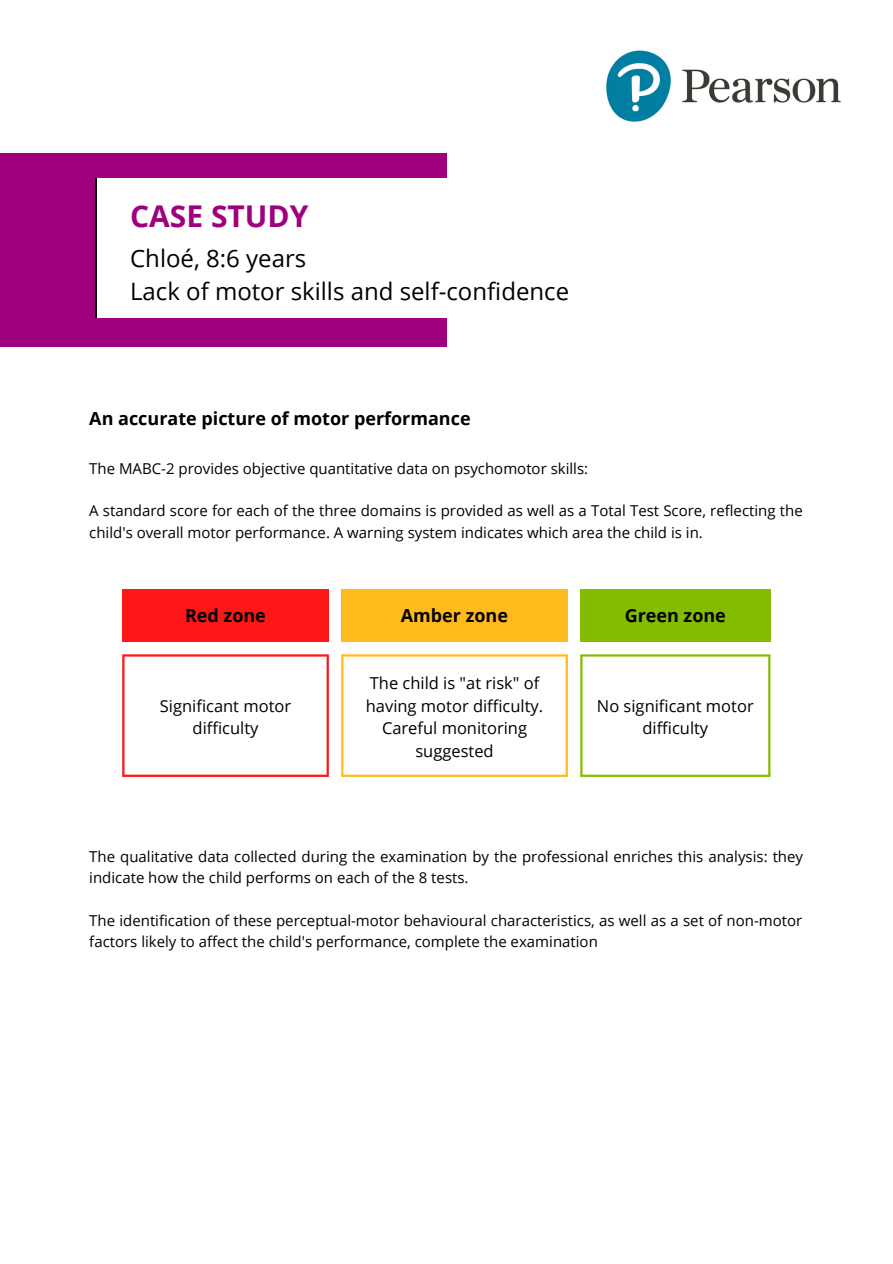
<style>
.page{position:relative;width:893px;height:1264px;background:#fff}
.page>*{position:absolute;margin:0;border:0;box-sizing:border-box;transform-origin:0 0}
.t1{font:54px "Open Sans";color:#000}
.t2{font:700 30px "Open Sans";color:#9e007e}
.t3{font:24px/32.5px "Open Sans";color:#000}
.t4{font:700 18px "Open Sans";color:#000}
.t5{font:16.5px/22.5px "Open Sans";color:#000;text-align:center}
.t6{font:15px/21.3px "Open Sans";color:#000}
</style>
<div class="page">
<img style="left:606px;top:50px;width:235px;height:72px">
<div style="left:0;top:153px;width:446px;height:194px;background:#9e007e"></div>
<div style="left:95px;top:178px;width:5px;height:140px;background:#000"></div>
<div style="left:97px;top:178px;width:500px;height:140px;background:#fff"></div>
<div style="left:122px;top:589px;width:207px;height:53px;background:#ff1616"></div>
<div style="left:341px;top:589px;width:227px;height:53px;background:#ffbb1c"></div>
<div style="left:580px;top:589px;width:190px;height:53px;background:#84bd00"></div>
<svg style="left:124px;top:656px;width:644px;height:118px"></svg>
<hr style="left:122px;top:656px;width:2px;height:118px;background:#ff1616">
<hr style="left:326px;top:656px;width:3px;height:118px;background:#ff1616">
<hr style="left:122px;top:654px;width:207px;height:2px;background:#ff1616">
<hr style="left:122px;top:774px;width:207px;height:3px;background:#ff1616">
<hr style="left:341px;top:656px;width:2px;height:118px;background:#ffbb1c">
<hr style="left:565px;top:656px;width:3px;height:118px;background:#ffbb1c">
<hr style="left:341px;top:654px;width:227px;height:2px;background:#ffbb1c">
<hr style="left:341px;top:774px;width:227px;height:3px;background:#ffbb1c">
<hr style="left:580px;top:656px;width:2px;height:118px;background:#84bd00">
<hr style="left:768px;top:656px;width:2px;height:118px;background:#84bd00">
<hr style="left:580px;top:654px;width:190px;height:2px;background:#84bd00">
<hr style="left:580px;top:774px;width:190px;height:3px;background:#84bd00">
<h2 class="t2" style="left:130px;top:195px;width:180px">CASE STUDY</h2>
<h3 class="t3" style="left:130px;top:241px;width:440px">Chloé, 8:6 years<br>Lack of motor skills and self-confidence</h3>
<h1 class="t1" style="left:132px;top:220px;width:143px">Título</h1>
<p class="t4" style="left:89px;top:406px;width:383px">An accurate picture of motor performance</p>
<p class="t6" style="left:89px;top:457px;width:500px">The MABC-2 provides objective quantitative data on psychomotor skills:</p>
<p class="t6" style="left:89px;top:500px;width:715px">A standard score for each of the three domains is provided as well as a Total Test Score, reflecting the child's overall motor performance. A warning system indicates which area the child is in.</p>
<p class="t4" style="left:185px;top:603px;width:82px">Red zone</p>
<p class="t4" style="left:401px;top:603px;width:109px">Amber zone</p>
<p class="t4" style="left:624px;top:603px;width:103px">Green zone</p>
<p class="t5" style="left:160px;top:694px;width:133px">Significant motor difficulty</p>
<p class="t5" style="left:366px;top:671px;width:179px">The child is "at risk" of having motor difficulty.<br>Careful monitoring suggested</p>
<p class="t5" style="left:597px;top:694px;width:158px">No significant motor difficulty</p>
<p class="t6" style="left:89px;top:845px;width:715px">The qualitative data collected during the examination by the professional enriches this analysis: they indicate how the child performs on each of the 8 tests.</p>
<p class="t6" style="left:89px;top:909px;width:714px">The identification of these perceptual-motor behavioural characteristics, as well as a set of non-motor factors likely to affect the child's performance, complete the examination</p>
</div>
